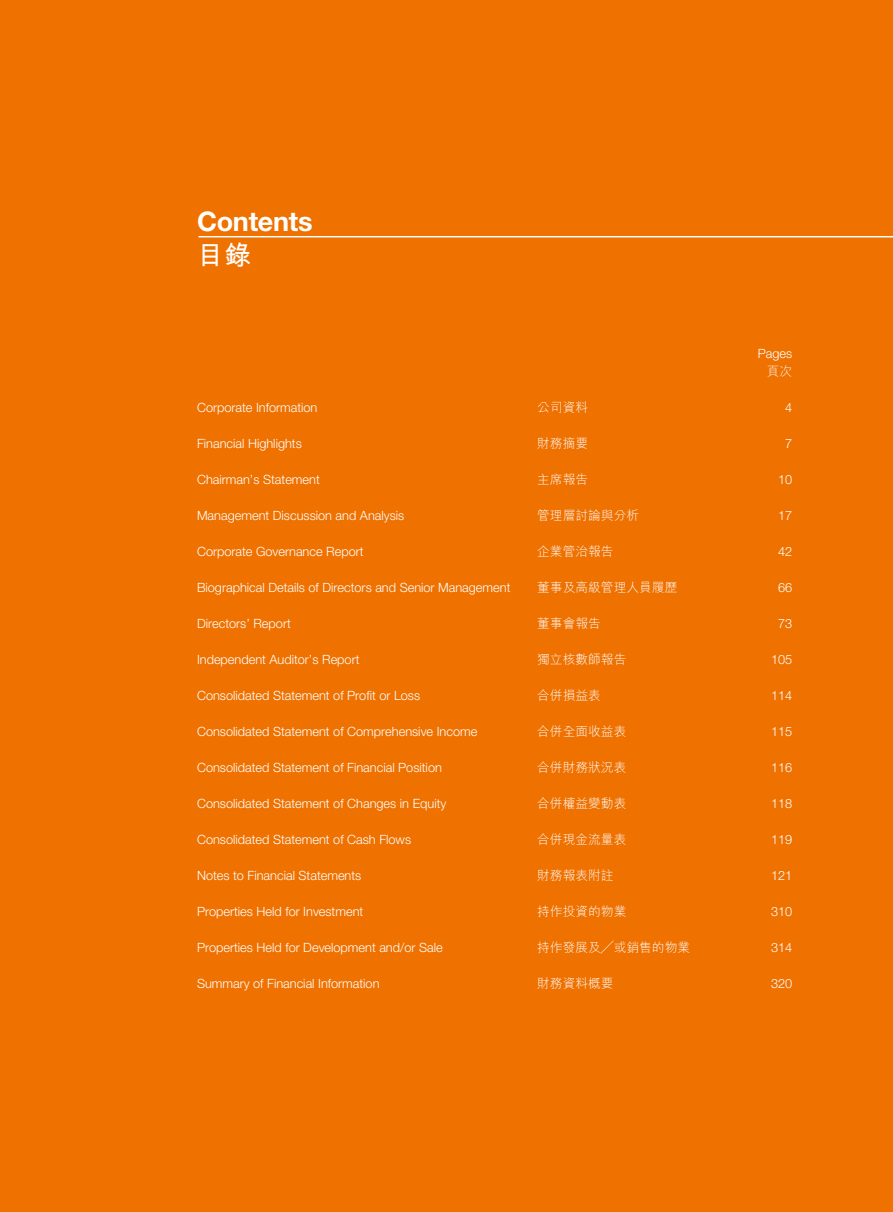
<style>
.page{position:relative;width:893px;height:1212px;background:#ef7100}
.page>*{position:absolute;margin:0;border:0;box-sizing:border-box;transform-origin:0 0}
.t1{font:700 27px "Helvetica Neue LT Std";letter-spacing:-.01em;color:#fff}
.t2{font:700 27px "M Hei HK";color:#fff}
.t3{font:300 12.75px "Helvetica Neue LT Std";color:#fff}
.t4{font:300 12.75px "M Hei HK";color:#fff}
</style>
<div class="page">
<hr style="left:198px;top:236px;width:695px;height:1px;background:#fff">
<h1 class="t1" style="left:197px;top:204px;width:117px">Contents</h1>
<h1 class="t2" style="left:197px;top:236px;width:55px">目錄</h1>
<p class="t3" style="left:758px;top:345px;width:36px">Pages</p>
<p class="t4" style="left:767px;top:362px;width:27px">頁次</p>
<p class="t3" style="left:197px;top:399px;width:122px">Corporate Information</p>
<p class="t4" style="left:537px;top:398px;width:52px">公司資料</p>
<p class="t3" style="left:785px;top:399px;width:9px">4</p>
<p class="t3" style="left:197px;top:435px;width:106px">Financial Highlights</p>
<p class="t4" style="left:537px;top:434px;width:52px">財務摘要</p>
<p class="t3" style="left:785px;top:435px;width:9px">7</p>
<p class="t3" style="left:197px;top:471px;width:124px">Chairman’s Statement</p>
<p class="t4" style="left:537px;top:470px;width:52px">主席報告</p>
<p class="t3" style="left:778px;top:471px;width:16px">10</p>
<p class="t3" style="left:197px;top:507px;width:209px">Management Discussion and Analysis</p>
<p class="t4" style="left:537px;top:506px;width:103px">管理層討論與分析</p>
<p class="t3" style="left:778px;top:507px;width:16px">17</p>
<p class="t3" style="left:197px;top:543px;width:168px">Corporate Governance Report</p>
<p class="t4" style="left:537px;top:542px;width:78px">企業管治報告</p>
<p class="t3" style="left:778px;top:543px;width:16px">42</p>
<p class="t3" style="left:197px;top:579px;width:315px">Biographical Details of Directors and Senior Management</p>
<p class="t4" style="left:537px;top:578px;width:142px">董事及高級管理人員履歷</p>
<p class="t3" style="left:778px;top:579px;width:16px">66</p>
<p class="t3" style="left:197px;top:615px;width:95px">Directors’ Report</p>
<p class="t4" style="left:537px;top:614px;width:65px">董事會報告</p>
<p class="t3" style="left:778px;top:615px;width:16px">73</p>
<p class="t3" style="left:197px;top:651px;width:164px">Independent Auditor’s Report</p>
<p class="t4" style="left:537px;top:650px;width:91px">獨立核數師報告</p>
<p class="t3" style="left:771px;top:651px;width:23px">105</p>
<p class="t3" style="left:197px;top:687px;width:225px">Consolidated Statement of Profit or Loss</p>
<p class="t4" style="left:537px;top:686px;width:65px">合併損益表</p>
<p class="t3" style="left:771px;top:687px;width:23px">114</p>
<p class="t3" style="left:197px;top:723px;width:282px">Consolidated Statement of Comprehensive Income</p>
<p class="t4" style="left:537px;top:722px;width:91px">合併全面收益表</p>
<p class="t3" style="left:771px;top:723px;width:23px">115</p>
<p class="t3" style="left:197px;top:759px;width:246px">Consolidated Statement of Financial Position</p>
<p class="t4" style="left:537px;top:758px;width:91px">合併財務狀況表</p>
<p class="t3" style="left:771px;top:759px;width:23px">116</p>
<p class="t3" style="left:197px;top:795px;width:251px">Consolidated Statement of Changes in Equity</p>
<p class="t4" style="left:537px;top:794px;width:91px">合併權益變動表</p>
<p class="t3" style="left:771px;top:795px;width:23px">118</p>
<p class="t3" style="left:197px;top:831px;width:216px">Consolidated Statement of Cash Flows</p>
<p class="t4" style="left:537px;top:830px;width:91px">合併現金流量表</p>
<p class="t3" style="left:771px;top:831px;width:23px">119</p>
<p class="t3" style="left:197px;top:867px;width:166px">Notes to Financial Statements</p>
<p class="t4" style="left:537px;top:866px;width:78px">財務報表附註</p>
<p class="t3" style="left:771px;top:867px;width:23px">121</p>
<p class="t3" style="left:197px;top:903px;width:168px">Properties Held for Investment</p>
<p class="t4" style="left:537px;top:902px;width:91px">持作投資的物業</p>
<p class="t3" style="left:771px;top:903px;width:23px">310</p>
<p class="t3" style="left:197px;top:939px;width:247px">Properties Held for Development and/or Sale</p>
<p class="t4" style="left:537px;top:938px;width:154px">持作發展及╱或銷售的物業</p>
<p class="t3" style="left:771px;top:939px;width:23px">314</p>
<p class="t3" style="left:197px;top:975px;width:184px">Summary of Financial Information</p>
<p class="t4" style="left:537px;top:974px;width:78px">財務資料概要</p>
<p class="t3" style="left:771px;top:975px;width:23px">320</p>
</div>
